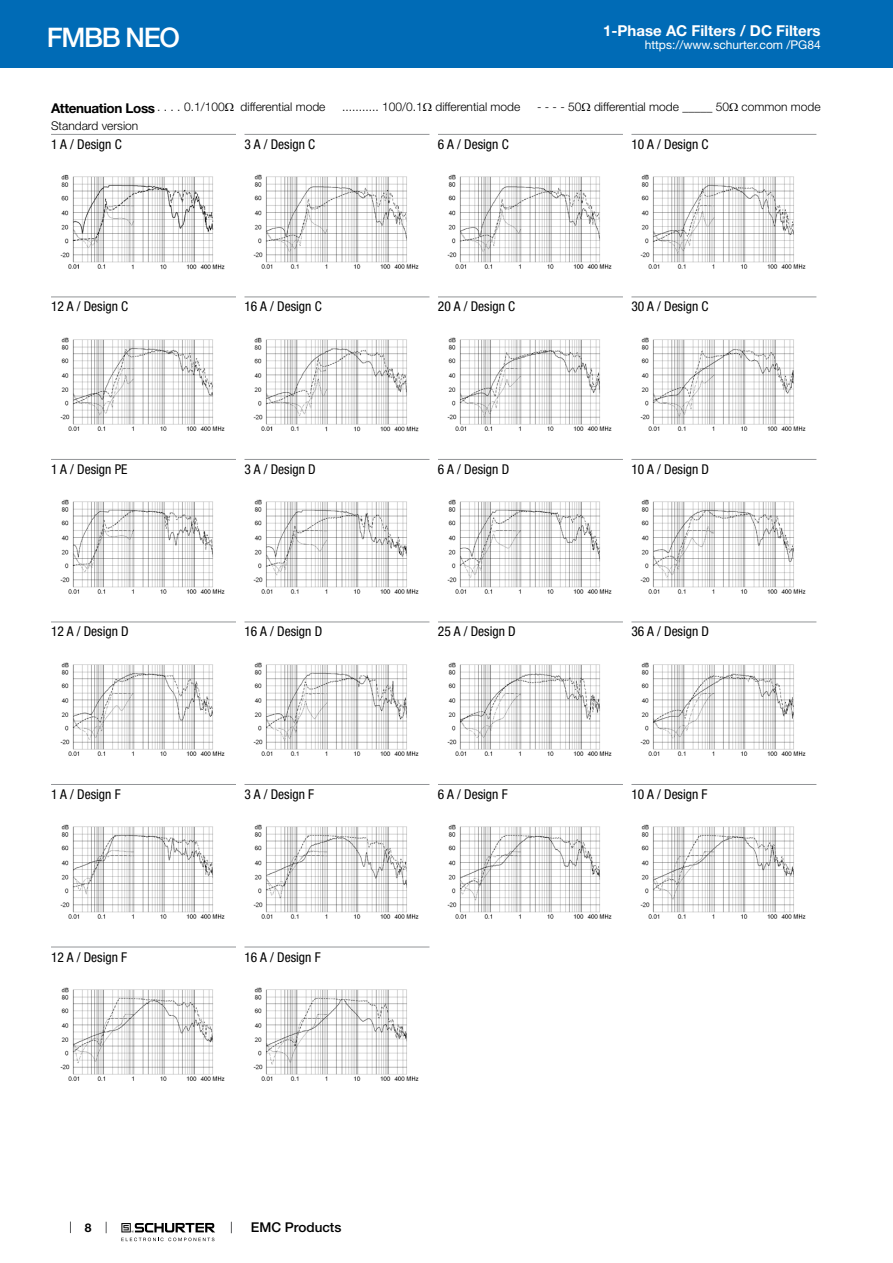
<style>
.page{position:relative;width:893px;height:1263px;background:#fff}
.page>*{position:absolute;margin:0;border:0;box-sizing:border-box;transform-origin:0 0}
.t1{font:500 27px "Helvetica Neue LT";letter-spacing:-.05em;color:#fff}
.t2{font:700 15px "Helvetica Neue LT";color:#fff}
.t3{font:condensed 13.5px "Helvetica Neue LT";color:#000}
.t4{font:500 13.5px "Helvetica Neue LT";color:#000}
.t5{font:300 12px "Helvetica Neue LT";color:#000}
.t6{font:12px "Helvetica Neue LT";color:#fff}
.t7{font:700 12px "Helvetica Neue LT";color:#000}
.s1{font-weight:700;font-size:13.5px}
.s2{font-family:"Arial Unicode MS";font-weight:400}
</style>
<div class="page">
<svg style="left:70px;top:1221px;width:1px;height:12px"></svg>
<svg style="left:121px;top:1223px;width:94px;height:18px"></svg>
<div style="left:0;top:0;width:893px;height:68px;background:#006bb6"></div>
<hr style="left:51px;top:134px;width:185px;height:1px;background:#939598">
<img style="left:60px;top:174px;width:165px;height:96px">
<hr style="left:244px;top:134px;width:185px;height:1px;background:#939598">
<img style="left:253px;top:174px;width:166px;height:95px">
<hr style="left:438px;top:134px;width:185px;height:1px;background:#939598">
<img style="left:447px;top:174px;width:165px;height:95px">
<hr style="left:631px;top:134px;width:185px;height:1px;background:#939598">
<img style="left:640px;top:174px;width:166px;height:95px">
<hr style="left:51px;top:297px;width:185px;height:1px;background:#939598">
<img style="left:60px;top:337px;width:165px;height:94px">
<hr style="left:244px;top:297px;width:185px;height:1px;background:#939598">
<img style="left:253px;top:337px;width:166px;height:95px">
<hr style="left:438px;top:297px;width:185px;height:1px;background:#939598">
<img style="left:447px;top:337px;width:165px;height:94px">
<hr style="left:631px;top:297px;width:185px;height:1px;background:#939598">
<img style="left:640px;top:337px;width:166px;height:94px">
<hr style="left:51px;top:459px;width:185px;height:1px;background:#939598">
<img style="left:60px;top:499px;width:165px;height:95px">
<hr style="left:244px;top:459px;width:185px;height:1px;background:#939598">
<img style="left:253px;top:499px;width:166px;height:95px">
<hr style="left:438px;top:459px;width:185px;height:1px;background:#939598">
<img style="left:447px;top:499px;width:165px;height:95px">
<hr style="left:631px;top:459px;width:185px;height:1px;background:#939598">
<img style="left:640px;top:499px;width:166px;height:95px">
<hr style="left:51px;top:622px;width:185px;height:1px;background:#939598">
<img style="left:60px;top:662px;width:165px;height:94px">
<hr style="left:244px;top:622px;width:185px;height:1px;background:#939598">
<img style="left:253px;top:662px;width:166px;height:94px">
<hr style="left:438px;top:622px;width:185px;height:1px;background:#939598">
<img style="left:447px;top:662px;width:165px;height:94px">
<hr style="left:631px;top:622px;width:185px;height:1px;background:#939598">
<img style="left:640px;top:662px;width:166px;height:94px">
<hr style="left:51px;top:784px;width:185px;height:1px;background:#939598">
<img style="left:60px;top:824px;width:165px;height:95px">
<hr style="left:244px;top:784px;width:185px;height:1px;background:#939598">
<img style="left:253px;top:824px;width:166px;height:95px">
<hr style="left:438px;top:784px;width:185px;height:1px;background:#939598">
<img style="left:447px;top:824px;width:165px;height:95px">
<hr style="left:631px;top:784px;width:185px;height:1px;background:#939598">
<img style="left:640px;top:824px;width:166px;height:95px">
<hr style="left:51px;top:947px;width:185px;height:1px;background:#939598">
<img style="left:60px;top:987px;width:165px;height:94px">
<hr style="left:244px;top:947px;width:185px;height:1px;background:#939598">
<img style="left:253px;top:987px;width:166px;height:94px">
<h1 class="t1" style="left:47px;top:21px;width:135px">FMBB NEO</h1>
<p class="t2" style="left:603px;top:21px;width:219px">1-Phase AC Filters / DC Filters</p>
<p class="t6" style="left:645px;top:38px;width:178px">https://www.schurter.com /PG84</p>
<p class="t5" style="left:51px;top:100px;width:276px"><span class="s1">Attenuation Loss</span>. . . . . 0.1/100<span class="s2">Ω</span> differential mode</p>
<p class="t5" style="left:342px;top:100px;width:180px">........... 100/0.1<span class="s2">Ω</span> differential mode</p>
<p class="t5" style="left:537px;top:100px;width:285px">- - - - 50<span class="s2">Ω</span> differential mode _____ 50<span class="s2">Ω</span> common mode</p>
<p class="t5" style="left:51px;top:118px;width:89px">Standard version</p>
<p class="t3" style="left:51px;top:136px;width:72px">1 A / Design C</p>
<p class="t3" style="left:244px;top:136px;width:72px">3 A / Design C</p>
<p class="t3" style="left:438px;top:136px;width:72px">6 A / Design C</p>
<p class="t3" style="left:631px;top:136px;width:79px">10 A / Design C</p>
<p class="t3" style="left:51px;top:299px;width:79px">12 A / Design C</p>
<p class="t3" style="left:244px;top:299px;width:79px">16 A / Design C</p>
<p class="t3" style="left:438px;top:299px;width:79px">20 A / Design C</p>
<p class="t3" style="left:631px;top:299px;width:79px">30 A / Design C</p>
<p class="t3" style="left:51px;top:461px;width:78px">1 A / Design PE</p>
<p class="t3" style="left:244px;top:461px;width:73px">3 A / Design D</p>
<p class="t3" style="left:438px;top:461px;width:73px">6 A / Design D</p>
<p class="t3" style="left:631px;top:461px;width:79px">10 A / Design D</p>
<p class="t3" style="left:51px;top:624px;width:79px">12 A / Design D</p>
<p class="t3" style="left:244px;top:624px;width:79px">16 A / Design D</p>
<p class="t3" style="left:438px;top:624px;width:79px">25 A / Design D</p>
<p class="t3" style="left:631px;top:624px;width:79px">36 A / Design D</p>
<p class="t3" style="left:51px;top:786px;width:71px">1 A / Design F</p>
<p class="t3" style="left:244px;top:786px;width:71px">3 A / Design F</p>
<p class="t3" style="left:438px;top:786px;width:71px">6 A / Design F</p>
<p class="t3" style="left:631px;top:786px;width:78px">10 A / Design F</p>
<p class="t3" style="left:51px;top:949px;width:78px">12 A / Design F</p>
<p class="t3" style="left:244px;top:949px;width:78px">16 A / Design F</p>
<p class="t7" style="left:85px;top:1220px;width:8px">8</p>
<p class="t4" style="left:251px;top:1219px;width:92px">EMC Products</p>
</div>
